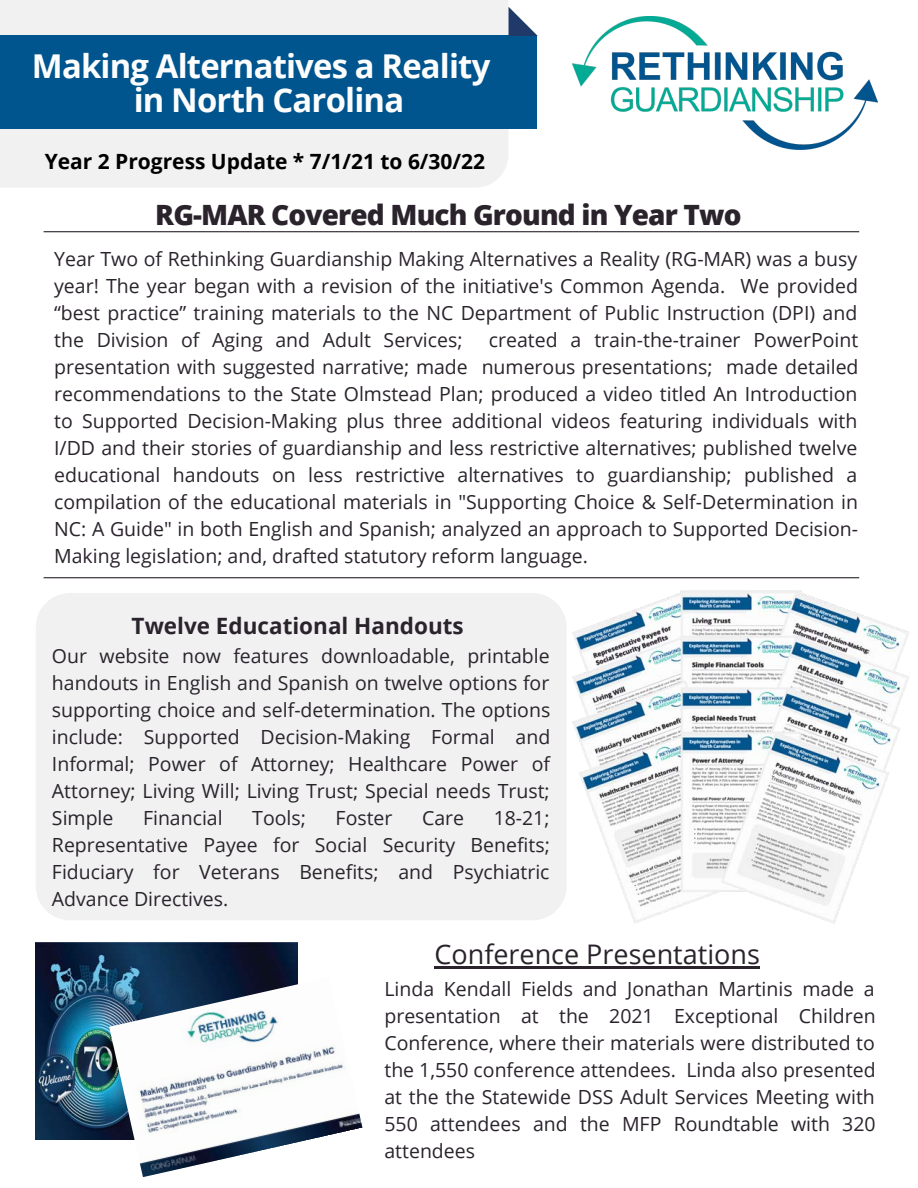
<style>
.page{position:relative;width:918px;height:1188px;background:#fff}
.page>*{position:absolute;margin:0;border:0;box-sizing:border-box;transform-origin:0 0}
.t1{font:700 32.85px/33.8px "Open Sans";letter-spacing:-.025em;color:#fdfdfd;text-align:center}
.t2{font:800 27.9px "Open Sans";letter-spacing:-.03em;color:#2a232c}
.t3{font:27px "Open Sans";color:#2a232c}
.t4{font:700 22.5px "Open Sans";color:#2a232c}
.t5{font:700 21px "Open Sans";color:#000}
.t6{font:19.5px/27px "Open Sans";color:#2a232c;text-align:justify}
</style>
<div class="page">
<hr style="left:44px;top:231px;width:815px;height:1px;background:#2a232c">
<div style="left:0;top:0;width:508px;height:187px;background:#f1f1f1"></div>
<div style="left:0;top:36px;width:537px;height:93px;background:#00558e"></div>
<svg style="left:509px;top:7px;width:29px;height:29px"></svg>
<div style="left:36px;top:593px;width:531px;height:327px;background:#f1f1f1;border-radius:34px"></div>
<hr style="left:44px;top:577px;width:815px;height:1px;background:#2a232c">
<img style="left:573px;top:16px;width:305px;height:133px">
<img style="left:412px;top:577px;width:498px;height:347px">
<img style="left:36px;top:942px;width:262px;height:197px">
<img style="left:109px;top:977px;width:253px;height:200px">
<hr style="left:434px;top:967px;width:326px;height:2px;background:#2a232c">
<h1 class="t1" style="left:32px;top:48px;width:460px">Making Alternatives a Reality in North Carolina</h1>
<p class="t5" style="left:45px;top:147px;width:442px">Year 2 Progress Update * 7/1/21 to 6/30/22</p>
<h2 class="t2" style="left:155px;top:195px;width:588px">RG-MAR Covered Much Ground in Year Two</h2>
<p class="t6" style="left:54px;top:244px;width:805px">Year Two of Rethinking Guardianship Making Alternatives a Reality (RG-MAR) was a busy year! The year began with a revision of the initiative's Common Agenda. We provided “best practice” training materials to the NC Department of Public Instruction (DPI) and the Division of Aging and Adult Services;</p>
<p class="t6" style="left:54px;top:325px;width:806px;text-indent:435px">created a train-the-trainer PowerPoint presentation with suggested narrative; made numerous presentations; made detailed recommendations to the State Olmstead Plan; produced a video titled An Introduction to Supported Decision-Making plus three additional videos featuring individuals with I/DD and their stories of guardianship and less restrictive alternatives; published twelve educational handouts on less restrictive alternatives to guardianship; published a compilation of the educational materials in "Supporting Choice &amp; Self-Determination in NC: A Guide" in both English and Spanish; analyzed an approach to Supported Decision-Making legislation; and, drafted statutory reform language.</p>
<p class="t4" style="left:132px;top:610px;width:334px">Twelve Educational Handouts</p>
<p class="t6" style="left:52px;top:642px;width:500px">Our website now features downloadable, printable handouts in English and Spanish on twelve options for supporting choice and self-determination. The options include: Supported Decision-Making Formal and Informal; Power of Attorney; Healthcare Power of Attorney; Living Will; Living Trust; Special needs Trust; Simple</p>
<p class="t6" style="left:143px;top:804px;width:81px">Financial</p>
<p class="t6" style="left:252px;top:804px;width:55px">Tools;</p>
<p class="t6" style="left:336px;top:804px;width:58px">Foster</p>
<p class="t6" style="left:422px;top:804px;width:44px">Care</p>
<p class="t6" style="left:52px;top:804px;width:499px;text-indent:442px">18-21; Representative Payee for Social Security Benefits; Fiduciary for Veterans Benefits; and Psychiatric Advance Directives.</p>
<h3 class="t3" style="left:434px;top:936px;width:327px">Conference Presentations</h3>
<p class="t6" style="left:384px;top:975px;width:493px">Linda Kendall Fields and Jonathan Martinis made a presentation at the 2021 Exceptional Children Conference, where their materials were distributed to the 1,550 conference attendees. Linda also presented at the the Statewide DSS Adult Services Meeting with 550 attendees and the MFP Roundtable with 320 attendees</p>
</div>
